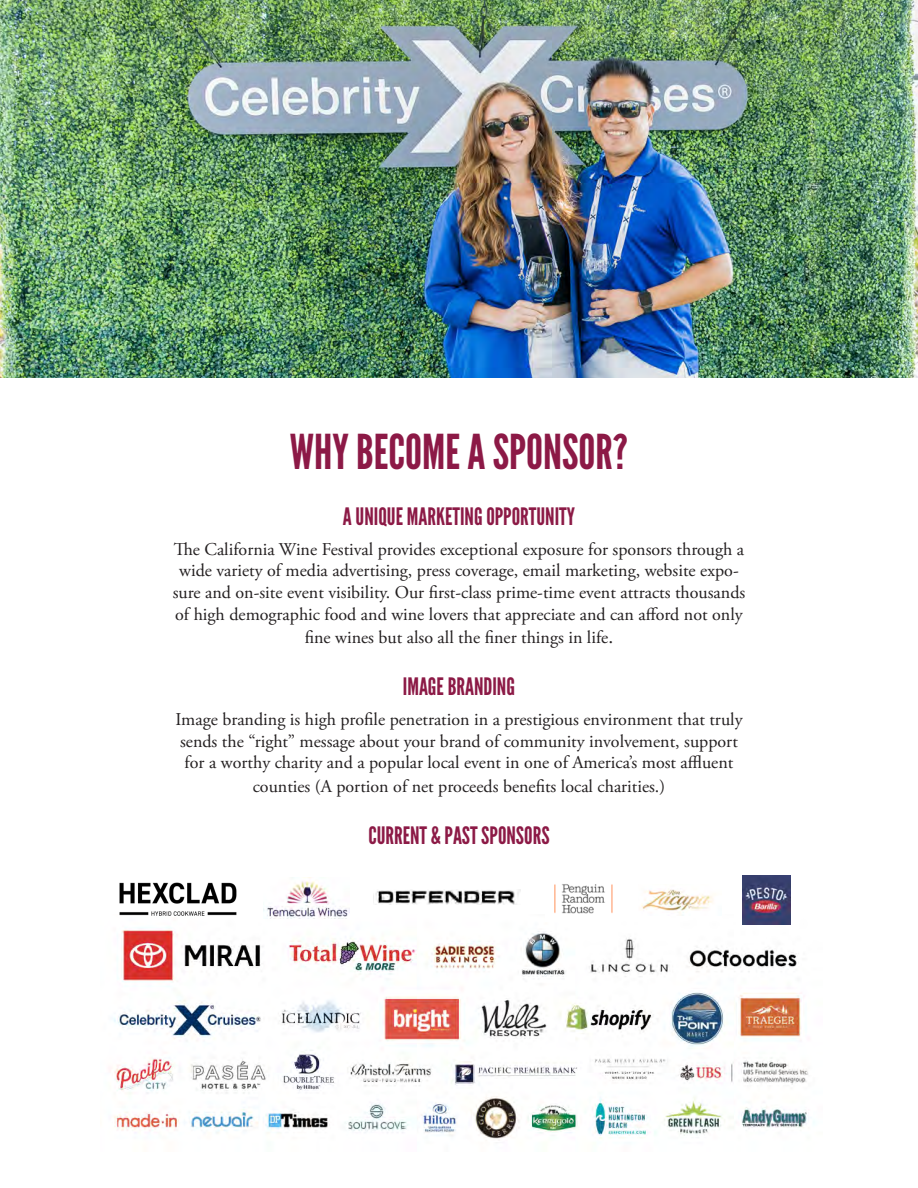
<style>
.page{position:relative;width:918px;height:1188px;background:#fff}
.page>*{position:absolute;margin:0;border:0;box-sizing:border-box;transform-origin:0 0}
.t1{font:48px "League Gothic";color:#8c1946}
.t2{font:24px "League Gothic";color:#8c1a46}
.t3{font:18px/21.6px "Adobe Garamond Pro";color:#231f20;text-align:center}
.s1{font-size:19.5px}
</style>
<div class="page">
<img style="left:0;top:0;width:918px;height:378px">
<img style="left:113px;top:918px;width:702px;height:221px">
<img style="left:742px;top:876px;width:49px;height:48px">
<img style="left:119px;top:882px;width:118px;height:34px">
<img style="left:263px;top:877px;width:86px;height:41px">
<img style="left:375px;top:889px;width:146px;height:15px">
<img style="left:545px;top:884px;width:74px;height:37px">
<img style="left:641px;top:889px;width:72px;height:26px">
<p class="t1" style="left:290px;top:423px;width:340px">WHY BECOME A SPONSOR?</p>
<p class="t2" style="left:343px;top:502px;width:234px">A UNIQUE MARKETING OPPORTUNITY</p>
<p class="t3" style="left:173px;top:539px;width:574px">The California Wine Festival provides exceptional exposure for sponsors through a wide variety of media advertising, press coverage, email marketing, website expo&shy;sure and on-site event visibility. Our first-class prime-time event attracts thousands of high demographic food and wine lovers that appreciate and can afford not only</p>
<p class="t3" style="left:305px;top:627px;width:310px">fine wines but also all the finer things in life<span class="s1">.</span></p>
<p class="t2" style="left:403px;top:672px;width:114px">IMAGE BRANDING</p>
<p class="t3" style="left:175px;top:709px;width:569px;text-align:left">Image branding is high profile penetration in a prestigious environment that truly sends the “right” message about your brand of community involvement, support for a worthy charity and a popular local event in one of America’s most affluent</p>
<p class="t3" style="left:253px;top:776px;width:414px">counties (A portion of net proceeds benefits local charities.)</p>
<p class="t2" style="left:368px;top:821px;width:183px">CURRENT &amp; PAST SPONSORS</p>
</div>
